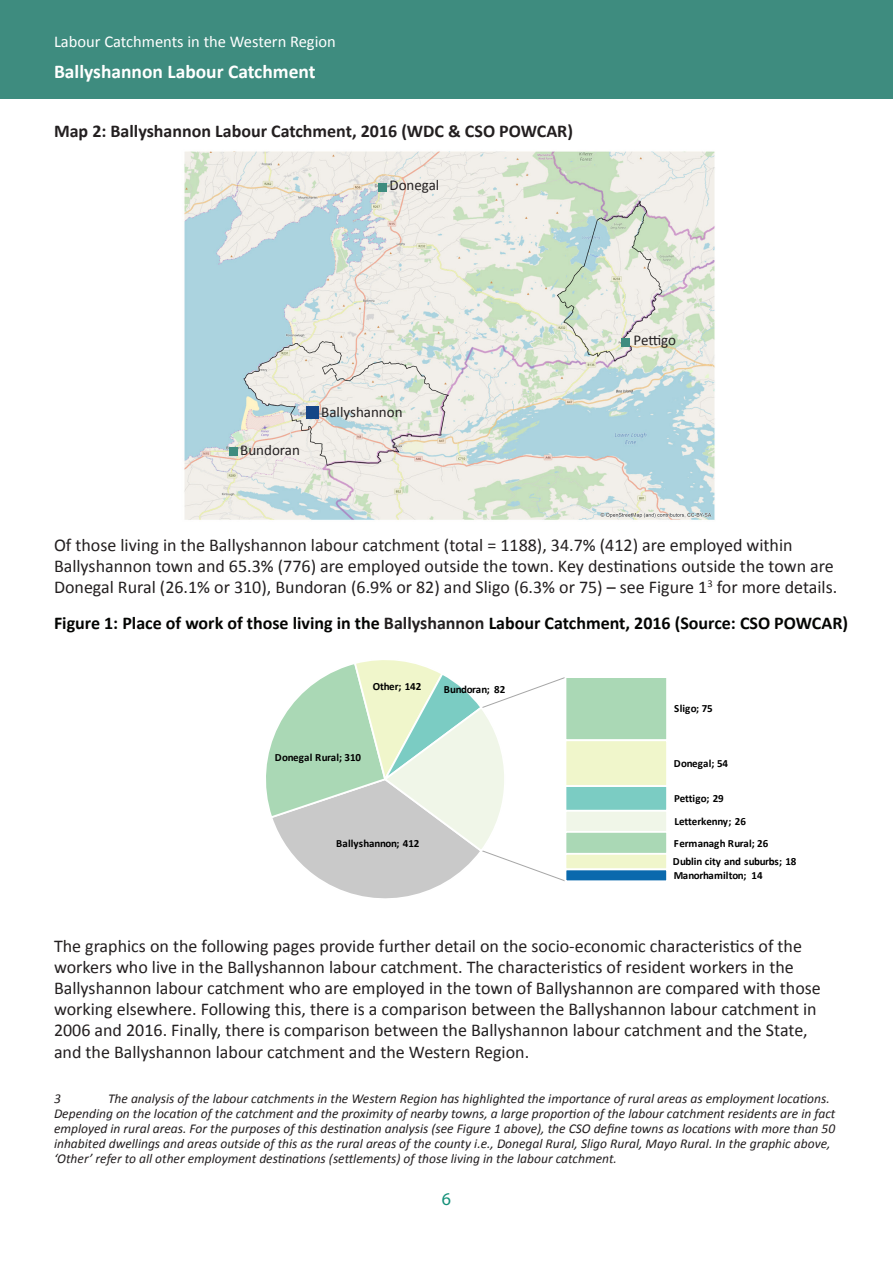
<style>
.page{position:relative;width:893px;height:1263px;background:#fff}
.page>*{position:absolute;margin:0;border:0;box-sizing:border-box;transform-origin:0 0}
.t1{font:700 19.5px "Calibri";color:#fff}
.t2{font:18px/21.1px "Calibri";color:#231f20}
.t3{font:700 18px "Calibri";color:#040503}
.t4{font:700 18px "Calibri";color:#231f20}
.t5{font:18px "Myriad Pro";color:#149079}
.t6{font:16.5px "Calibri";color:#fff}
.t7{font:15px "Calibri";color:#231f20}
.t8{font:italic 13.5px/15px "Calibri";color:#231f20}
.t9{font:700 10.95px/23.2px "Calibri";letter-spacing:-.005em;color:#000}
.t10{font:700 10.95px "Calibri";letter-spacing:-.03em;color:#000}
.s1{color:#231f20}
</style>
<div class="page">
<div style="left:0;top:0;width:893px;height:99px;background:#3e8c7f"></div>
<div style="left:565px;top:677px;width:102px;height:63px;background:#aad8b5"></div>
<div style="left:564px;top:676px;width:104px;height:65px;border:2px solid #fff"></div>
<div style="left:565px;top:740px;width:102px;height:46px;background:#f0f6cb"></div>
<div style="left:564px;top:739px;width:104px;height:48px;border:2px solid #fff"></div>
<div style="left:565px;top:786px;width:102px;height:25px;background:#7bccc3"></div>
<div style="left:564px;top:785px;width:104px;height:27px;border:2px solid #fff"></div>
<div style="left:565px;top:811px;width:102px;height:21px;background:#f0f6e8"></div>
<div style="left:564px;top:810px;width:104px;height:23px;border:2px solid #fff"></div>
<div style="left:565px;top:832px;width:102px;height:22px;background:#aad8b5"></div>
<div style="left:564px;top:831px;width:104px;height:24px;border:2px solid #fff"></div>
<div style="left:565px;top:854px;width:102px;height:15px;background:#f0f6cb"></div>
<div style="left:564px;top:853px;width:104px;height:17px;border:2px solid #fff"></div>
<div style="left:565px;top:869px;width:102px;height:12px;background:#0a69ad"></div>
<div style="left:564px;top:868px;width:104px;height:14px;border:2px solid #fff"></div>
<svg style="left:266px;top:660px;width:300px;height:239px"></svg>
<img style="left:184px;top:151px;width:531px;height:369px">
<div style="left:306px;top:406px;width:13px;height:13px;background:#164687"></div>
<div style="left:378px;top:183px;width:9px;height:8px;background:#3e8c7f"></div>
<div style="left:230px;top:447px;width:8px;height:8px;background:#3e8c7f"></div>
<div style="left:621px;top:338px;width:9px;height:8px;background:#3e8c7f"></div>
<p class="t6" style="left:54px;top:31px;width:283px">Labour Catchments in the Western Region</p>
<p class="t1" style="left:54px;top:59px;width:263px">Ballyshannon Labour Catchment</p>
<p class="t4" style="left:54px;top:119px;width:520px">Map 2: Ballyshannon Labour Catchment, 2016 (WDC &amp; CSO POWCAR)</p>
<p class="t7" style="left:389px;top:176px;width:51px">Donegal</p>
<p class="t7" style="left:240px;top:441px;width:61px">Bundoran</p>
<p class="t7" style="left:321px;top:402px;width:83px">Ballyshannon</p>
<p class="t7" style="left:634px;top:331px;width:44px">Pettigo</p>
<p class="t2" style="left:54px;top:535px;width:785px">Of those living in the Ballyshannon labour catchment (total = 1188), 34.7% (412) are employed within<br>Ballyshannon town and 65.3% (776) are employed outside the town. Key destinations outside the town are<br>Donegal Rural (26.1% or 310), Bundoran (6.9% or 82) and Sligo (6.3% or 75) – see Figure 1<sup>3</sup> for more details.</p>
<p class="t3" style="left:54px;top:611px;width:796px">Figure 1: Place of work of those living in the <span class="s1">Ballyshannon</span> Labour Catchment, 2016 (Source: CSO POWCAR)</p>
<p class="t9" style="left:373px;top:674px;width:50px">Other; 142</p>
<p class="t10" style="left:444px;top:683px;width:63px">Bundoran; 82</p>
<p class="t9" style="left:275px;top:746px;width:88px">Donegal Rural; 310</p>
<p class="t9" style="left:336px;top:831px;width:85px">Ballyshannon; 412</p>
<p class="t9" style="left:674px;top:697px;width:40px">Sligo; 75</p>
<p class="t9" style="left:674px;top:751px;width:56px">Donegal; 54</p>
<p class="t9" style="left:674px;top:786px;width:73px">Pettigo; 29<br>Letterkenny; 26</p>
<p class="t9" style="left:673px;top:834px;width:125px;line-height:18.6px">Fermanagh Rural; 26<br>Dublin city and suburbs; 18</p>
<p class="t9" style="left:674px;top:863px;width:90px">Manorhamilton; 14</p>
<p class="t2" style="left:54px;top:935px;width:768px">The graphics on the following pages provide further detail on the socio-economic characteristics of the workers who live in the Ballyshannon labour catchment. The characteristics of resident workers in the Ballyshannon labour catchment who are employed in the town of Ballyshannon are compared with those working elsewhere. Following this, there is a comparison between the Ballyshannon labour catchment in 2006 and 2016. Finally, there is comparison between the Ballyshannon labour catchment and the State, and the Ballyshannon labour catchment and the Western Region.</p>
<p class="t8" style="left:54px;top:1091px;width:8px">3</p>
<p class="t8" style="left:54px;top:1091px;width:783px;text-indent:54px">The analysis of the labour catchments in the Western Region has highlighted the importance of rural areas as employment locations.<br>Depending on the location of the catchment and the proximity of nearby towns, a large proportion of the labour catchment residents are in fact employed in rural areas. For the purposes of this destination analysis (see Figure 1 above), the CSO define towns as locations with more than 50 inhabited dwellings and areas outside of this as the rural areas of the county i.e., Donegal Rural, Sligo Rural, Mayo Rural. In the graphic above, ‘Other’ refer to all other employment destinations (settlements) of those living in the labour catchment.</p>
<p class="t5" style="left:442px;top:1187px;width:11px">6</p>
</div>
